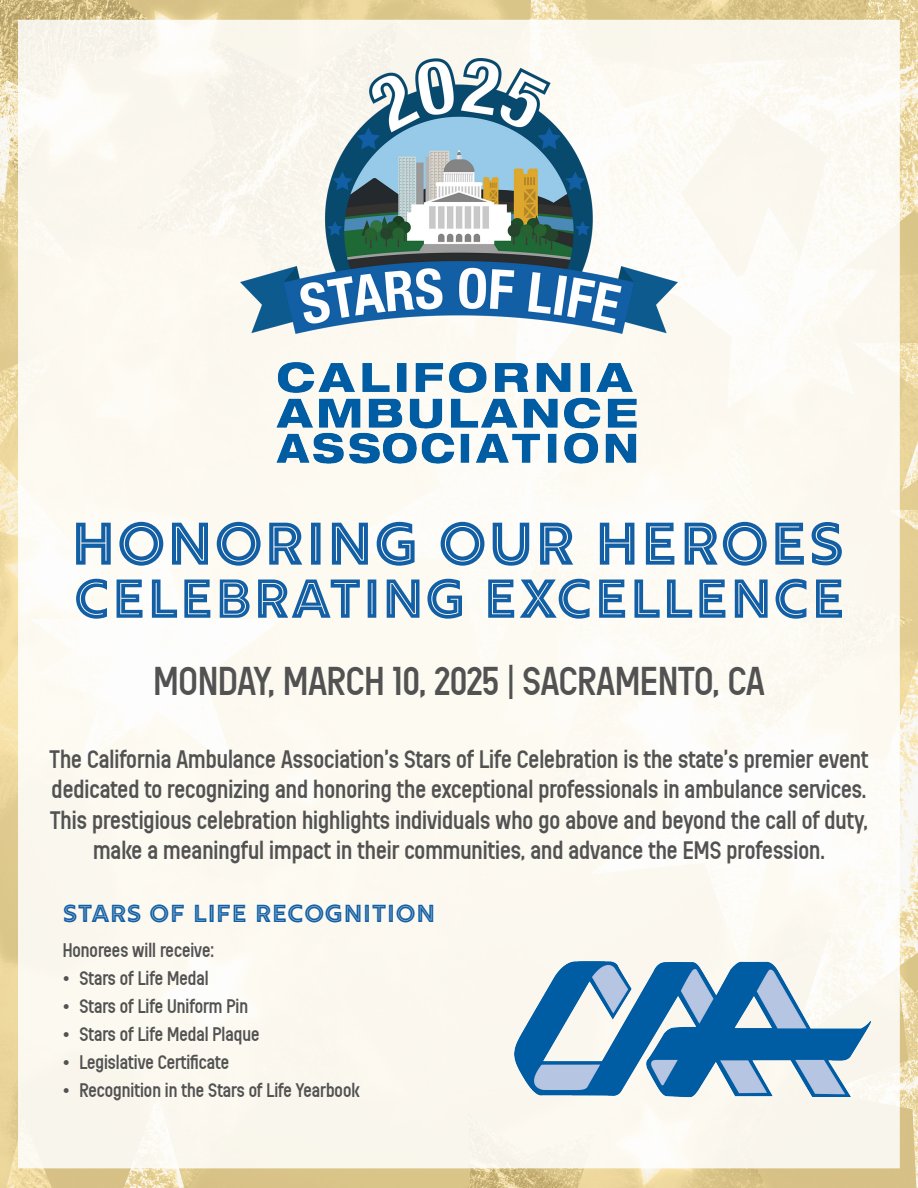
<style>
.page{position:relative;width:918px;height:1188px;background:#fff}
.page>*{position:absolute;margin:0;border:0;box-sizing:border-box;transform-origin:0 0}
.t1{font:66.45px "Rig Bold Inline Solo";color:#125fa5}
.t2{font:60.6px "Rig Bold Inline Solo";color:#125fa5}
.t3{font:40.35px "Stenciletta Solid";color:#525252}
.t4{font:27.3px "Rig Bold Inline Solo";color:#125fa5}
.t5{font:25.35px/30.5px "Stenciletta Solid";color:#525252;text-align:center}
.t6{font:19.65px "Stenciletta Solid";color:#525252}
.s1{font-family:"Times New Roman"}
</style>
<div class="page">
<img style="left:0;top:0;width:918px;height:1188px">
<div style="left:28px;top:29px;width:862px;height:1130px;background:#fdf9f1"></div>
<div style="left:18px;top:20px;width:882px;height:1148px;border:19px solid #fff"></div>
<img style="left:241px;top:59px;width:436px;height:274px">
<img style="left:276px;top:347px;width:361px;height:123px">
<img style="left:514px;top:962px;width:356px;height:137px">
<h1 class="t1" style="left:70px;top:507px;width:776px">HONORING OUR HEROES</h1>
<h2 class="t2" style="left:73px;top:565px;width:774px">CELEBRATING EXCELLENCE</h2>
<h3 class="t3" style="left:153px;top:660px;width:613px">MONDAY, MARCH 10, 2025 | SACRAMENTO, CA</h3>
<p class="t5" style="left:50px;top:744px;width:820px">The California Ambulance Association’s Stars of Life Celebration is the state’s premier event dedicated to recognizing and honoring the exceptional professionals in ambulance services.<br>This prestigious celebration highlights individuals who go above and beyond the call of duty, make a meaningful impact in their communities, and advance the EMS profession.</p>
<p class="t4" style="left:63px;top:899px;width:374px">STARS OF LIFE RECOGNITION</p>
<p class="t6" style="left:63px;top:940px;width:153px">Honorees will receive:</p>
<p class="t6" style="left:63px;top:968px;width:147px"><span class="s1">•</span> Stars of Life Medal</p>
<p class="t6" style="left:63px;top:996px;width:187px"><span class="s1">•</span> Stars of Life Uniform Pin</p>
<p class="t6" style="left:63px;top:1024px;width:198px"><span class="s1">•</span> Stars of Life Medal Plaque</p>
<p class="t6" style="left:63px;top:1052px;width:168px"><span class="s1">•</span> Legislative Certificate</p>
<p class="t6" style="left:63px;top:1080px;width:298px"><span class="s1">•</span> Recognition in the Stars of Life Yearbook</p>
</div>
